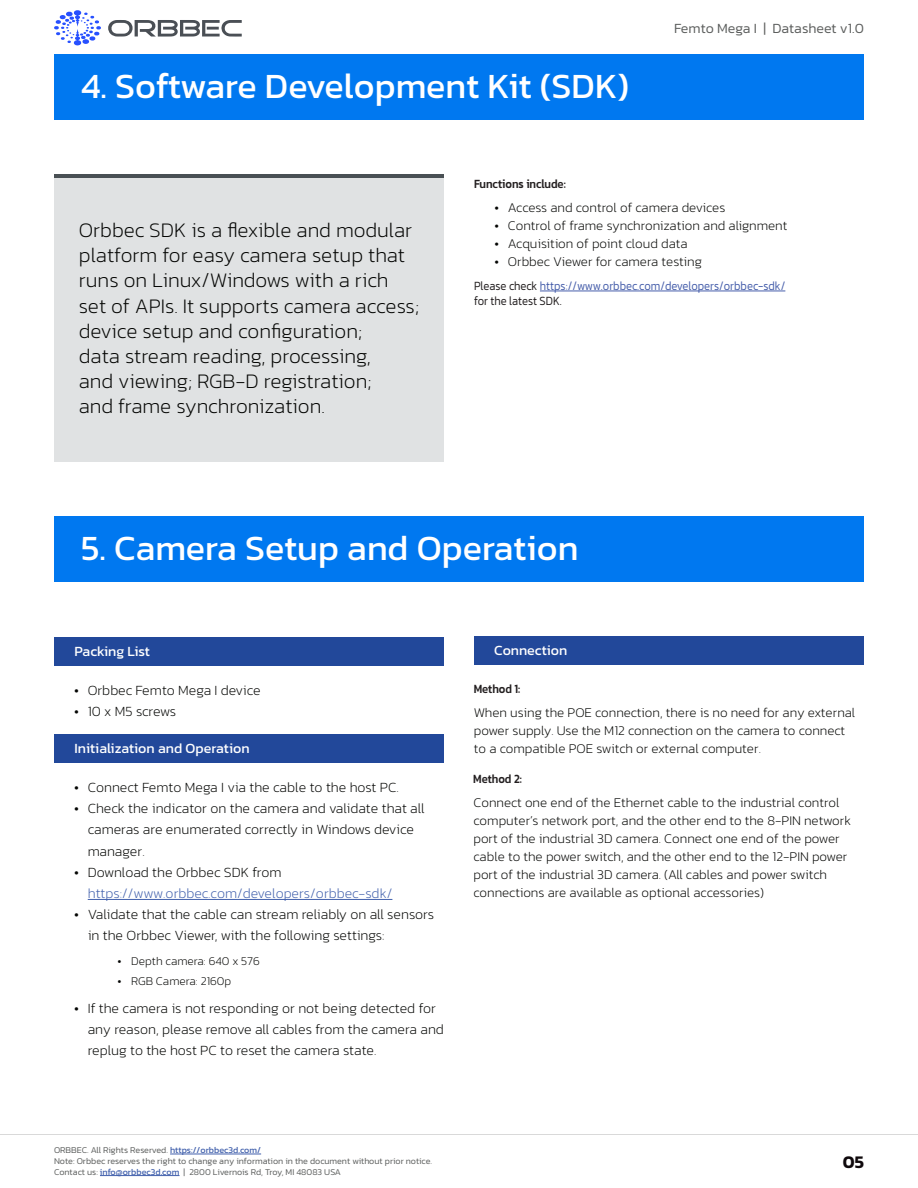
<style>
.page{position:relative;width:918px;height:1188px;background:#fff}
.page>*{position:absolute;margin:0;border:0;box-sizing:border-box;transform-origin:0 0}
.t1{font:36px "Kanit";color:#fff}
.t2{font:200 21px/25.2px "Kanit";color:#040503}
.t3{font:600 18px "Kanit";color:#0f090c}
.t4{font:200 14.25px/21px "Kanit";color:#040503}
.t5{font:200 14.25px/21px "Kanit";color:#4160ac}
.t6{font:14.25px "Kanit";color:#fff}
.t7{font:300 14.25px "Kanit";color:#5d5f5e}
.t8{font:200 13.5px/18px "Kanit";color:#040503}
.t9{font:300 12.75px "Kanit";color:#475fab;scale:.88 1}
.t10{font:500 12.75px "Kanit";color:#231f20;scale:.88 1}
.t11{font:300 12.75px "Kanit";color:#231f20;scale:.88 1}
.t12{font:200 12px "Kanit";color:#040503}
.t13{font:300 9px "Kanit";color:#5d5f5e}
.s1{color:#231f20}
.s2{color:#040503}
.s3{font-weight:400;color:#4160ac}
</style>
<div class="page">
<div style="left:54px;top:54px;width:810px;height:66px;background:#0078f0"></div>
<hr style="left:540px;top:291px;width:245px;height:1px;background:#475fab">
<svg style="left:108px;top:20px;width:134px;height:17px"></svg>
<svg style="left:54px;top:10px;width:47px;height:35px"></svg>
<hr style="left:0;top:1134px;width:918px;height:1px;background:#d9d9d9">
<hr style="left:170px;top:1154px;width:91px;height:1px;background:#4160ac">
<hr style="left:100px;top:1175px;width:80px;height:1px;background:#4160ac">
<div style="left:54px;top:174px;width:390px;height:288px;background:#e0e2e3"></div>
<hr style="left:54px;top:174px;width:390px;height:4px;background:#495054">
<div style="left:54px;top:637px;width:390px;height:29px;background:#22489a"></div>
<div style="left:54px;top:734px;width:390px;height:29px;background:#22489a"></div>
<div style="left:54px;top:516px;width:810px;height:66px;background:#0078f0"></div>
<hr style="left:88px;top:899px;width:304px;height:1px;background:#4160ac">
<div style="left:474px;top:636px;width:390px;height:29px;background:#22489a"></div>
<p class="t1" style="left:81px;top:60px;width:550px">4. Software Development Kit (SDK)</p>
<p class="t7" style="left:674px;top:18px;width:191px">Femto Mega I | Datasheet v1.0</p>
<p class="t2" style="left:79px;top:217px;width:342px">Orbbec SDK is a flexible and modular platform for easy camera setup that runs on Linux/Windows with a rich set of APIs. It supports camera access; device setup and configuration;<br>data stream reading, processing,<br>and viewing; RGB-D registration;<br>and frame synchronization.</p>
<p class="t10" style="left:474px;top:174px;width:106px">Functions include:</p>
<p class="t8" style="left:494px;top:199px;width:233px">• Access and control of camera devices</p>
<p class="t8" style="left:494px;top:217px;width:295px">• Control of frame synchronization and alignment</p>
<p class="t8" style="left:494px;top:235px;width:195px">• Acquisition of point cloud data</p>
<p class="t8" style="left:494px;top:253px;width:209px">• Orbbec Viewer for camera testing</p>
<p class="t9" style="left:474px;top:276px;width:355px"><span class="s1">Please check</span> https://www.orbbec.com/developers/orbbec-sdk/</p>
<p class="t11" style="left:474px;top:292px;width:101px">for the latest SDK.</p>
<p class="t1" style="left:81px;top:522px;width:499px">5. Camera Setup and Operation</p>
<p class="t6" style="left:75px;top:640px;width:77px">Packing List</p>
<p class="t4" style="left:74px;top:680px;width:188px">• Orbbec Femto Mega I device</p>
<p class="t4" style="left:74px;top:701px;width:103px">• 10 x M5 screws</p>
<p class="t6" style="left:75px;top:738px;width:177px">Initialization and Operation</p>
<p class="t4" style="left:74px;top:777px;width:326px">• Connect Femto Mega I via the cable to the host PC.</p>
<p class="t4" style="left:74px;top:798px;width:352px;text-align:center">• Check the indicator on the camera and validate that all cameras are enumerated correctly in Windows device</p>
<p class="t4" style="left:88px;top:841px;width:58px">manager.</p>
<p class="t5" style="left:88px;top:862px;width:306px;text-indent:-14px"><span class="s2">• Download the Orbbec SDK from </span>https://www.orbbec.com/developers/orbbec-sdk/</p>
<p class="t4" style="left:88px;top:904px;width:348px;text-indent:-14px">• Validate that the cable can stream reliably on all sensors in the Orbbec Viewer, with the following settings:</p>
<p class="t12" style="left:118px;top:953px;width:144px">• Depth camera: 640 x 576</p>
<p class="t12" style="left:118px;top:973px;width:115px">• RGB Camera: 2160p</p>
<p class="t4" style="left:88px;top:998px;width:358px;text-indent:-14px">• If the camera is not responding or not being detected for any reason, please remove all cables from the camera and replug to the host PC to reset the camera state.</p>
<p class="t6" style="left:494px;top:640px;width:75px">Connection</p>
<p class="t10" style="left:474px;top:679px;width:54px">Method 1:</p>
<p class="t8" style="left:474px;top:704px;width:383px">When using the POE connection, there is no need for any external power supply. Use the M12 connection on the camera to connect to a compatible POE switch or external computer.</p>
<p class="t10" style="left:473px;top:769px;width:57px">Method 2:</p>
<p class="t8" style="left:474px;top:794px;width:379px">Connect one end of the Ethernet cable to the industrial control computer’s network port, and the other end to the 8-PIN network port of the industrial 3D camera. Connect one end of the power cable to the power switch, and the other end to the 12-PIN power port of the industrial 3D camera. (All cables and power switch connections are available as optional accessories)</p>
<p class="t13" style="left:54px;top:1144px;width:209px">ORBBEC. All Rights Reserved. <span class="s3">https://orbbec3d.com/</span></p>
<p class="t13" style="left:54px;top:1155px;width:380px">Note: Orbbec reserves the right to change any information in the document without prior notice.</p>
<p class="t13" style="left:54px;top:1165px;width:289px">Contact us: <span class="s3">info@orbbec3d.com</span> | 2800 Livernois Rd, Troy, MI 48083 USA</p>
<p class="t3" style="left:843px;top:1148px;width:23px">05</p>
</div>
